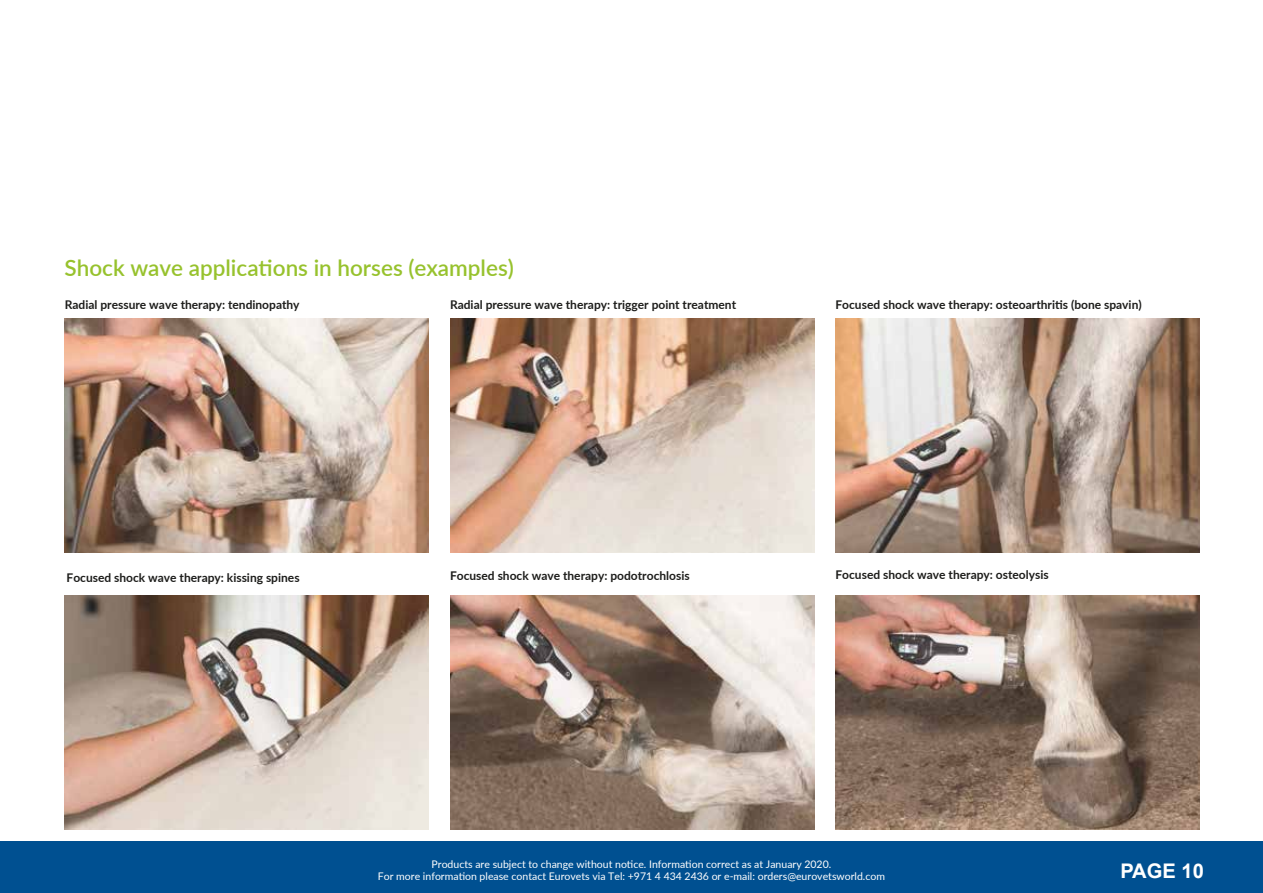
<style>
.page{position:relative;width:1263px;height:893px;background:#fff}
.page>*{position:absolute;margin:0;border:0;box-sizing:border-box;transform-origin:0 0}
.t1{font:600 22.5px "Lato";color:#97c22d}
.t2{font:700 20.1px "Arial";color:#fff}
.t3{font:700 12px "Lato";color:#1d1d1b}
.t4{font:10.5px/12.6px "Lato";color:#fff;text-align:center}
</style>
<div class="page">
<img style="left:450px;top:595px;width:364px;height:234px">
<img style="left:835px;top:595px;width:365px;height:234px">
<img style="left:64px;top:595px;width:365px;height:234px">
<img style="left:450px;top:319px;width:364px;height:234px">
<img style="left:835px;top:319px;width:365px;height:234px">
<img style="left:65px;top:319px;width:364px;height:234px">
<div style="left:0;top:842px;width:1262px;height:51px;background:#005091"></div>
<h1 class="t1" style="left:65px;top:252px;width:451px">Shock wave applications in horses (examples)</h1>
<p class="t3" style="left:65px;top:296px;width:236px">Radial pressure wave therapy: tendinopathy</p>
<p class="t3" style="left:450px;top:296px;width:288px">Radial pressure wave therapy: trigger point treatment</p>
<p class="t3" style="left:835px;top:296px;width:308px">Focused shock wave therapy: osteoarthritis (bone spavin)</p>
<p class="t3" style="left:67px;top:568px;width:235px">Focused shock wave therapy: kissing spines</p>
<p class="t3" style="left:450px;top:567px;width:241px">Focused shock wave therapy: podotrochlosis</p>
<p class="t3" style="left:835px;top:566px;width:215px">Focused shock wave therapy: osteolysis</p>
<p class="t4" style="left:378px;top:857px;width:509px">Products are subject to change without notice. Information correct as at January 2020.<br>For more information please contact Eurovets via Tel: +971 4 434 2436 or e-mail: orders@eurovetsworld.com</p>
<h2 class="t2" style="left:1120px;top:858px;width:85px">PAGE 10</h2>
</div>
